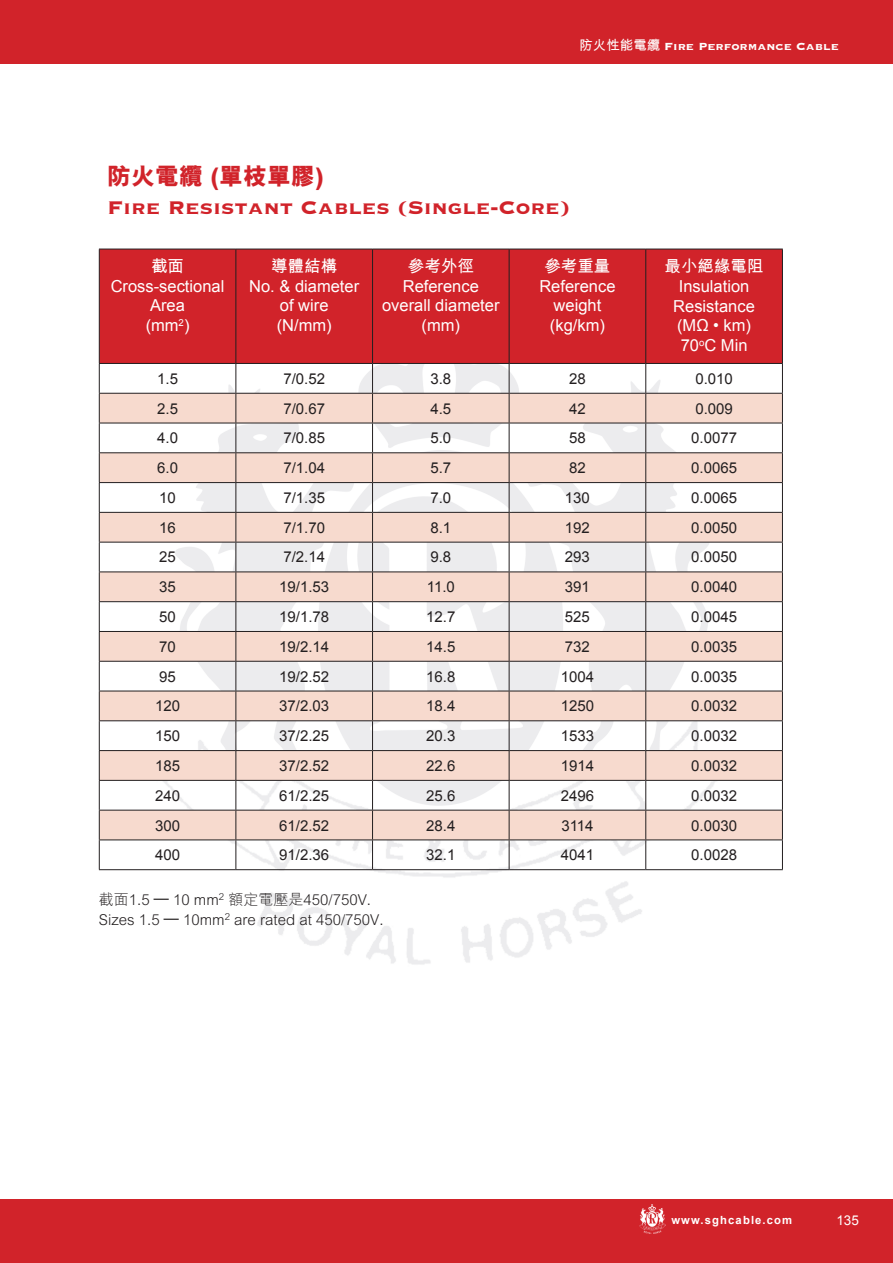
<style>
.page{position:relative;width:893px;height:1263px;background:#fff}
.page>*{position:absolute;margin:0;border:0;box-sizing:border-box;transform-origin:0 0}
.Heading_1{font:700 24px "Copperplate";color:#d1232a}
.Heading_1-2{font:800 24px "M Hei";color:#d1232a}
.t1{font:16.5px/19.8px "Arial";color:#fff;text-align:center}
.t2{font:700 16.5px "M Hei";color:#fff}
.t3{font:15px "Arial";color:#231f20}
.t4{font:300 15px "M Hei";color:#231f20}
.t5{font:700 13.5px "Copperplate";color:#fff}
.t6{font:13.5px "Arial";color:#fff}
.t7{font:700 11.25px "Arial";letter-spacing:.1em;color:#fff}
.s1{font-family:"M Hei"}
</style>
<div class="page">
<div style="left:0;top:0;width:893px;height:64px;background:#d1232a"></div>
<div style="left:0;top:1199px;width:893px;height:64px;background:#d1232a"></div>
<img style="left:640px;top:1205px;width:25px;height:29px">
<div style="left:100px;top:250px;width:682px;height:113px;background:#d1232a"></div>
<hr style="left:99px;top:249px;width:137px;height:1px;background:#231f20">
<hr style="left:99px;top:249px;width:1px;height:114px;background:#231f20">
<hr style="left:236px;top:249px;width:137px;height:1px;background:#231f20">
<hr style="left:235px;top:249px;width:1px;height:114px;background:#231f20">
<hr style="left:373px;top:249px;width:136px;height:1px;background:#231f20">
<hr style="left:372px;top:249px;width:1px;height:114px;background:#231f20">
<hr style="left:509px;top:249px;width:137px;height:1px;background:#231f20">
<hr style="left:509px;top:249px;width:1px;height:114px;background:#231f20">
<hr style="left:646px;top:249px;width:137px;height:1px;background:#231f20">
<hr style="left:645px;top:249px;width:1px;height:114px;background:#231f20">
<hr style="left:782px;top:249px;width:1px;height:114px;background:#231f20">
<svg style="left:99px;top:364px;width:684px;height:505px"></svg>
<hr style="left:99px;top:869px;width:137px;height:1px;background:#231f20">
<hr style="left:236px;top:869px;width:137px;height:1px;background:#231f20">
<hr style="left:373px;top:869px;width:136px;height:1px;background:#231f20">
<hr style="left:509px;top:869px;width:137px;height:1px;background:#231f20">
<hr style="left:646px;top:869px;width:137px;height:1px;background:#231f20">
<hr style="left:99px;top:363px;width:137px;height:1px;background:#231f20">
<hr style="left:236px;top:363px;width:137px;height:1px;background:#231f20">
<hr style="left:373px;top:363px;width:136px;height:1px;background:#231f20">
<hr style="left:509px;top:363px;width:137px;height:1px;background:#231f20">
<hr style="left:646px;top:363px;width:137px;height:1px;background:#231f20">
<p class="t5" style="left:579px;top:37px;width:261px"><span class="s1">防火性能電纜</span> Fire Performance Cable</p>
<p class="Heading_1-2" style="left:107px;top:164px;width:218px">防火電纜 (單枝單膠)</p>
<p class="Heading_1" style="left:107px;top:192px;width:465px">Fire Resistant Cables (Single-Core)</p>
<p class="t2" style="left:151px;top:257px;width:34px">截面</p>
<p class="t1" style="left:111px;top:276px;width:115px">Cross-sectional</p>
<p class="t1" style="left:150px;top:296px;width:36px">Area</p>
<p class="t1" style="left:146px;top:316px;width:45px">(mm<sup>2</sup>)</p>
<p class="t2" style="left:271px;top:257px;width:67px">導體結構</p>
<p class="t1" style="left:249px;top:276px;width:112px">No. &amp; diameter of wire</p>
<p class="t1" style="left:277px;top:316px;width:56px">(N/mm)</p>
<p class="t2" style="left:408px;top:257px;width:67px">參考外徑</p>
<p class="t1" style="left:382px;top:276px;width:119px">Reference overall diameter</p>
<p class="t1" style="left:422px;top:316px;width:40px">(mm)</p>
<p class="t2" style="left:544px;top:257px;width:67px">參考重量</p>
<p class="t1" style="left:539px;top:276px;width:78px">Reference weight</p>
<p class="t1" style="left:550px;top:316px;width:56px">(kg/km)</p>
<p class="t2" style="left:665px;top:257px;width:100px">最小絕緣電阻</p>
<p class="t1" style="left:673px;top:276px;width:83px">Insulation<br>Resistance</p>
<p class="t1" style="left:677px;top:316px;width:76px">(MΩ • km)</p>
<p class="t1" style="left:681px;top:336px;width:68px">70<sup>o</sup>C Min</p>
<p class="t3" style="left:157px;top:369px;width:22px">1.5</p>
<p class="t3" style="left:283px;top:369px;width:43px">7/0.52</p>
<p class="t3" style="left:430px;top:369px;width:22px">3.8</p>
<p class="t3" style="left:569px;top:369px;width:18px">28</p>
<p class="t3" style="left:695px;top:369px;width:39px">0.010</p>
<p class="t3" style="left:157px;top:398px;width:22px">2.5</p>
<p class="t3" style="left:283px;top:398px;width:43px">7/0.67</p>
<p class="t3" style="left:430px;top:398px;width:22px">4.5</p>
<p class="t3" style="left:569px;top:398px;width:18px">42</p>
<p class="t3" style="left:695px;top:398px;width:39px">0.009</p>
<p class="t3" style="left:157px;top:428px;width:22px">4.0</p>
<p class="t3" style="left:283px;top:428px;width:43px">7/0.85</p>
<p class="t3" style="left:430px;top:428px;width:22px">5.0</p>
<p class="t3" style="left:569px;top:428px;width:18px">58</p>
<p class="t3" style="left:691px;top:428px;width:47px">0.0077</p>
<p class="t3" style="left:157px;top:458px;width:22px">6.0</p>
<p class="t3" style="left:283px;top:458px;width:43px">7/1.04</p>
<p class="t3" style="left:430px;top:458px;width:22px">5.7</p>
<p class="t3" style="left:569px;top:458px;width:18px">82</p>
<p class="t3" style="left:691px;top:458px;width:47px">0.0065</p>
<p class="t3" style="left:159px;top:488px;width:18px">10</p>
<p class="t3" style="left:283px;top:488px;width:43px">7/1.35</p>
<p class="t3" style="left:430px;top:488px;width:22px">7.0</p>
<p class="t3" style="left:565px;top:488px;width:27px">130</p>
<p class="t3" style="left:691px;top:488px;width:47px">0.0065</p>
<p class="t3" style="left:159px;top:518px;width:18px">16</p>
<p class="t3" style="left:283px;top:518px;width:43px">7/1.70</p>
<p class="t3" style="left:430px;top:518px;width:22px">8.1</p>
<p class="t3" style="left:565px;top:518px;width:27px">192</p>
<p class="t3" style="left:691px;top:518px;width:47px">0.0050</p>
<p class="t3" style="left:159px;top:547px;width:18px">25</p>
<p class="t3" style="left:283px;top:547px;width:43px">7/2.14</p>
<p class="t3" style="left:430px;top:547px;width:22px">9.8</p>
<p class="t3" style="left:565px;top:547px;width:27px">293</p>
<p class="t3" style="left:691px;top:547px;width:47px">0.0050</p>
<p class="t3" style="left:159px;top:577px;width:18px">35</p>
<p class="t3" style="left:279px;top:577px;width:52px">19/1.53</p>
<p class="t3" style="left:427px;top:577px;width:30px">11.0</p>
<p class="t3" style="left:565px;top:577px;width:27px">391</p>
<p class="t3" style="left:691px;top:577px;width:47px">0.0040</p>
<p class="t3" style="left:159px;top:607px;width:18px">50</p>
<p class="t3" style="left:279px;top:607px;width:52px">19/1.78</p>
<p class="t3" style="left:426px;top:607px;width:31px">12.7</p>
<p class="t3" style="left:565px;top:607px;width:27px">525</p>
<p class="t3" style="left:691px;top:607px;width:47px">0.0045</p>
<p class="t3" style="left:159px;top:637px;width:18px">70</p>
<p class="t3" style="left:279px;top:637px;width:52px">19/2.14</p>
<p class="t3" style="left:426px;top:637px;width:31px">14.5</p>
<p class="t3" style="left:565px;top:637px;width:27px">732</p>
<p class="t3" style="left:691px;top:637px;width:47px">0.0035</p>
<p class="t3" style="left:159px;top:666px;width:18px">95</p>
<p class="t3" style="left:279px;top:666px;width:52px">19/2.52</p>
<p class="t3" style="left:426px;top:666px;width:31px">16.8</p>
<p class="t3" style="left:561px;top:666px;width:35px">1004</p>
<p class="t3" style="left:691px;top:666px;width:47px">0.0035</p>
<p class="t3" style="left:155px;top:696px;width:27px">120</p>
<p class="t3" style="left:279px;top:696px;width:52px">37/2.03</p>
<p class="t3" style="left:426px;top:696px;width:31px">18.4</p>
<p class="t3" style="left:561px;top:696px;width:35px">1250</p>
<p class="t3" style="left:691px;top:696px;width:47px">0.0032</p>
<p class="t3" style="left:155px;top:726px;width:27px">150</p>
<p class="t3" style="left:279px;top:726px;width:52px">37/2.25</p>
<p class="t3" style="left:426px;top:726px;width:31px">20.3</p>
<p class="t3" style="left:561px;top:726px;width:35px">1533</p>
<p class="t3" style="left:691px;top:726px;width:47px">0.0032</p>
<p class="t3" style="left:155px;top:756px;width:27px">185</p>
<p class="t3" style="left:279px;top:756px;width:52px">37/2.52</p>
<p class="t3" style="left:426px;top:756px;width:31px">22.6</p>
<p class="t3" style="left:561px;top:756px;width:35px">1914</p>
<p class="t3" style="left:691px;top:756px;width:47px">0.0032</p>
<p class="t3" style="left:155px;top:786px;width:27px">240</p>
<p class="t3" style="left:279px;top:786px;width:52px">61/2.25</p>
<p class="t3" style="left:426px;top:786px;width:31px">25.6</p>
<p class="t3" style="left:561px;top:786px;width:35px">2496</p>
<p class="t3" style="left:691px;top:786px;width:47px">0.0032</p>
<p class="t3" style="left:155px;top:815px;width:27px">300</p>
<p class="t3" style="left:279px;top:815px;width:52px">61/2.52</p>
<p class="t3" style="left:426px;top:815px;width:31px">28.4</p>
<p class="t3" style="left:561px;top:815px;width:34px">3114</p>
<p class="t3" style="left:691px;top:815px;width:47px">0.0030</p>
<p class="t3" style="left:155px;top:845px;width:27px">400</p>
<p class="t3" style="left:279px;top:845px;width:52px">91/2.36</p>
<p class="t3" style="left:426px;top:845px;width:31px">32.1</p>
<p class="t3" style="left:561px;top:845px;width:35px">4041</p>
<p class="t3" style="left:691px;top:845px;width:47px">0.0028</p>
<p class="t4" style="left:99px;top:892px;width:274px">截面1.5 – 10 mm<sup>2</sup> 額定電壓是450/750V.</p>
<p class="t4" style="left:99px;top:912px;width:286px">Sizes 1.5 – 10mm<sup>2</sup> are rated at 450/750V.</p>
<p class="t7" style="left:671px;top:1213px;width:122px">www.sghcable.com</p>
<p class="t6" style="left:836px;top:1211px;width:24px">135</p>
</div>
